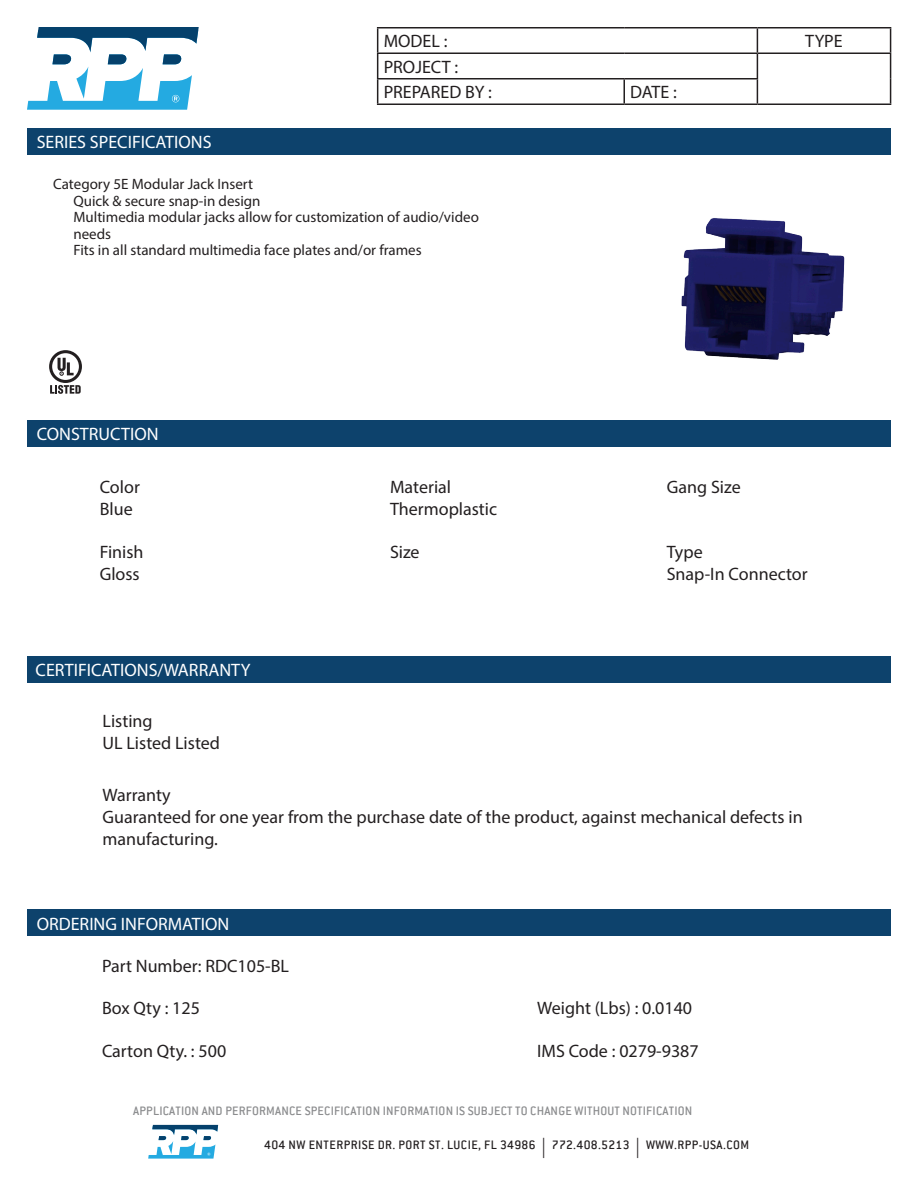
<style>
.page{position:relative;width:918px;height:1188px;background:#fff}
.page>*{position:absolute;margin:0;border:0;box-sizing:border-box;transform-origin:0 0}
.t1{font:18px/21.6px "Myriad Pro";color:#231f20}
.t2{font:18px "Myriad Pro";color:#fff}
.t3{font:15px/16.5px "Myriad Pro";color:#231f20}
.t4{font:500 13.5px "Conduit ITC";letter-spacing:.015em;color:#8b8c8e}
.t5{font:500 13.5px "Conduit ITC";letter-spacing:.035em;color:#231f20}
.s1{font-family:"Myriad Pro";font-weight:400;font-size:20.25px}
</style>
<div class="page">
<svg style="left:27px;top:27px;width:172px;height:83px"></svg>
<svg style="left:148px;top:1125px;width:70px;height:34px"></svg>
<hr style="left:377px;top:27px;width:247px;height:1px;background:#231f20">
<hr style="left:624px;top:27px;width:133px;height:1px;background:#231f20">
<hr style="left:757px;top:27px;width:134px;height:1px;background:#231f20">
<hr style="left:377px;top:52px;width:247px;height:2px;background:#231f20">
<hr style="left:624px;top:52px;width:133px;height:2px;background:#231f20">
<hr style="left:757px;top:52px;width:134px;height:2px;background:#231f20">
<hr style="left:377px;top:78px;width:247px;height:2px;background:#231f20">
<svg style="left:377px;top:28px;width:1px;height:76px"></svg>
<hr style="left:624px;top:78px;width:134px;height:2px;background:#231f20">
<hr style="left:623px;top:80px;width:2px;height:24px;background:#231f20">
<svg style="left:757px;top:28px;width:1px;height:76px"></svg>
<svg style="left:890px;top:28px;width:1px;height:76px"></svg>
<hr style="left:377px;top:104px;width:247px;height:1px;background:#231f20">
<hr style="left:624px;top:104px;width:133px;height:1px;background:#231f20">
<hr style="left:757px;top:104px;width:134px;height:1px;background:#231f20">
<div style="left:27px;top:129px;width:864px;height:26px;background:#0d426c"></div>
<div style="left:27px;top:420px;width:864px;height:27px;background:#0d426c"></div>
<svg style="left:49px;top:350px;width:33px;height:44px"></svg>
<img style="left:681px;top:218px;width:164px;height:142px">
<div style="left:27px;top:657px;width:864px;height:26px;background:#0d426c"></div>
<div style="left:27px;top:910px;width:864px;height:26px;background:#0d426c"></div>
<p class="t2" style="left:37px;top:131px;width:176px">SERIES SPECIFICATIONS</p>
<p class="t1" style="left:384px;top:30px;width:65px">MODEL :</p>
<p class="t1" style="left:805px;top:30px;width:39px">TYPE</p>
<p class="t1" style="left:384px;top:54px;width:110px;line-height:25.5px">PROJECT :<br>PREPARED BY :</p>
<p class="t1" style="left:630px;top:81px;width:48px">DATE :</p>
<p class="t3" style="left:73px;top:176px;width:407px;text-indent:-20px">Category 5E Modular Jack Insert<br>Quick &amp; secure snap-in design<br>Multimedia modular jacks allow for customization of audio/video needs<br>Fits in all standard multimedia face plates and/or frames</p>
<p class="t2" style="left:37px;top:423px;width:123px">CONSTRUCTION</p>
<p class="t1" style="left:100px;top:476px;width:42px">Color<br>Blue</p>
<p class="t1" style="left:100px;top:541px;width:45px">Finish<br>Gloss</p>
<p class="t2" style="left:36px;top:659px;width:216px">CERTIFICATIONS/WARRANTY</p>
<p class="t1" style="left:103px;top:710px;width:119px">Listing<br>UL Listed Listed</p>
<p class="t1" style="left:390px;top:476px;width:109px">Material<br>Thermoplastic</p>
<p class="t1" style="left:390px;top:541px;width:31px">Size</p>
<p class="t1" style="left:667px;top:476px;width:75px">Gang Size</p>
<p class="t1" style="left:667px;top:541px;width:142px">Type<br>Snap-In Connector</p>
<p class="t1" style="left:103px;top:784px;width:702px">Warranty<br>Guaranteed for one year from the purchase date of the product, against mechanical defects in manufacturing.</p>
<p class="t2" style="left:37px;top:913px;width:194px">ORDERING INFORMATION</p>
<p class="t1" style="left:102px;top:955px;width:189px">Part Number: RDC105-BL</p>
<p class="t1" style="left:102px;top:997px;width:99px">Box Qty : 125</p>
<p class="t1" style="left:102px;top:1040px;width:126px">Carton Qty. : 500</p>
<p class="t1" style="left:537px;top:997px;width:156px">Weight (Lbs) : 0.0140</p>
<p class="t1" style="left:537px;top:1040px;width:163px">IMS Code : 0279-9387</p>
<p class="t4" style="left:133px;top:1103px;width:561px">APPLICATION AND PERFORMANCE SPECIFICATION INFORMATION IS SUBJECT TO CHANGE WITHOUT NOTIFICATION</p>
<p class="t5" style="left:264px;top:1137px;width:486px">404 NW ENTERPRISE DR. PORT ST. LUCIE, FL 34986 <span class="s1">|</span> 772.408.5213 <span class="s1">|</span> WWW.RPP-USA.COM</p>
</div>
